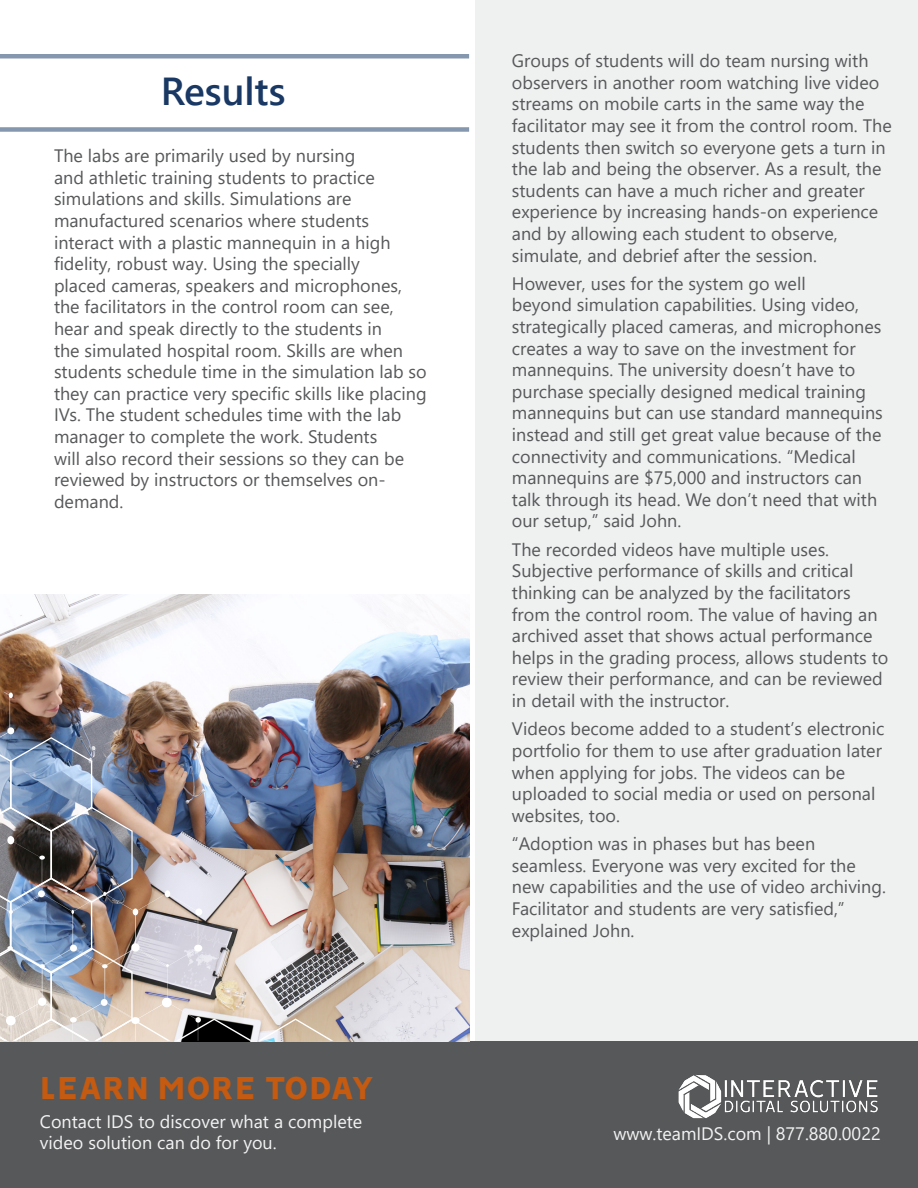
<style>
.page{position:relative;width:918px;height:1188px;background:#fff}
.page>*{position:absolute;margin:0;border:0;box-sizing:border-box;transform-origin:0 0}
.Heading2{font:600 39px "Segoe UI";color:#193863}
.t1{font:800 36px "Vision";color:#c55a11}
.Body{font:18px/21.6px "Segoe UI";color:#57585a}
.t2{font:18px/21.6px "Segoe UI";color:#f3f3f3}
</style>
<div class="page">
<div style="left:0;top:1041px;width:918px;height:147px;background:#57585a"></div>
<img style="left:678px;top:1075px;width:200px;height:44px">
<div style="left:476px;top:0;width:442px;height:1040px;background:#eff0f0"></div>
<div style="left:0;top:127px;width:469px;height:5px;background:#8497af"></div>
<hr style="left:0;top:54px;width:469px;height:4px;background:#8497af">
<img style="left:0;top:594px;width:469px;height:447px">
<svg style="left:258px;top:1018px;width:75px;height:23px"></svg>
<img style="left:0;top:692px;width:252px;height:349px">
<p class="Heading2" style="left:161px;top:54px;width:126px">Results</p>
<p class="Body" style="left:54px;top:143px;width:374px">The labs are primarily used by nursing<br>and athletic training students to practice simulations and skills. Simulations are manufactured scenarios where students interact with a plastic mannequin in a high fidelity, robust way. Using the specially<br>placed cameras, speakers and microphones, the facilitators in the control room can see, hear and speak directly to the students in<br>the simulated hospital room. Skills are when students schedule time in the simulation lab so they can practice very specific skills like placing IVs. The student schedules time with the lab manager to complete the work. Students<br>will also record their sessions so they can be reviewed by instructors or themselves on&shy;demand.</p>
<p class="Body" style="left:512px;top:48px;width:381px">Groups of students will do team nursing with observers in another room watching live video streams on mobile carts in the same way the facilitator may see it from the control room. The students then switch so everyone gets a turn in the lab and being the observer. As a result, the students can have a much richer and greater experience by increasing hands-on experience and by allowing each student to observe, simulate, and debrief after the session.</p>
<p class="Body" style="left:512px;top:271px;width:372px">However, uses for the system go well<br>beyond simulation capabilities. Using video, strategically placed cameras, and microphones creates a way to save on the investment for mannequins. The university doesn’t have to purchase specially designed medical training mannequins but can use standard mannequins instead and still get great value because of the connectivity and communications. “Medical mannequins are $75,000 and instructors can talk through its head. We don’t need that with our setup,” said John.</p>
<p class="Body" style="left:512px;top:537px;width:378px">The recorded videos have multiple uses.<br>Subjective performance of skills and critical thinking can be analyzed by the facilitators from the control room. The value of having an archived asset that shows actual performance helps in the grading process, allows students to review their performance, and can be reviewed in detail with the instructor.</p>
<p class="Body" style="left:512px;top:717px;width:374px">Videos become added to a student’s electronic portfolio for them to use after graduation later when applying for jobs. The videos can be uploaded to social media or used on personal websites, too.</p>
<p class="Body" style="left:512px;top:831px;width:376px">“Adoption was in phases but has been seamless. Everyone was very excited for the new capabilities and the use of video archiving.<br>Facilitator and students are very satisfied,” explained John.</p>
<h2 class="t1" style="left:40px;top:1066px;width:336px">LEARN MORE TODAY</h2>
<p class="t2" style="left:40px;top:1109px;width:324px">Contact IDS to discover what a complete video solution can do for you.</p>
<p class="t2" style="left:613px;top:1121px;width:269px">www.teamIDS.com | 877.880.0022</p>
</div>
